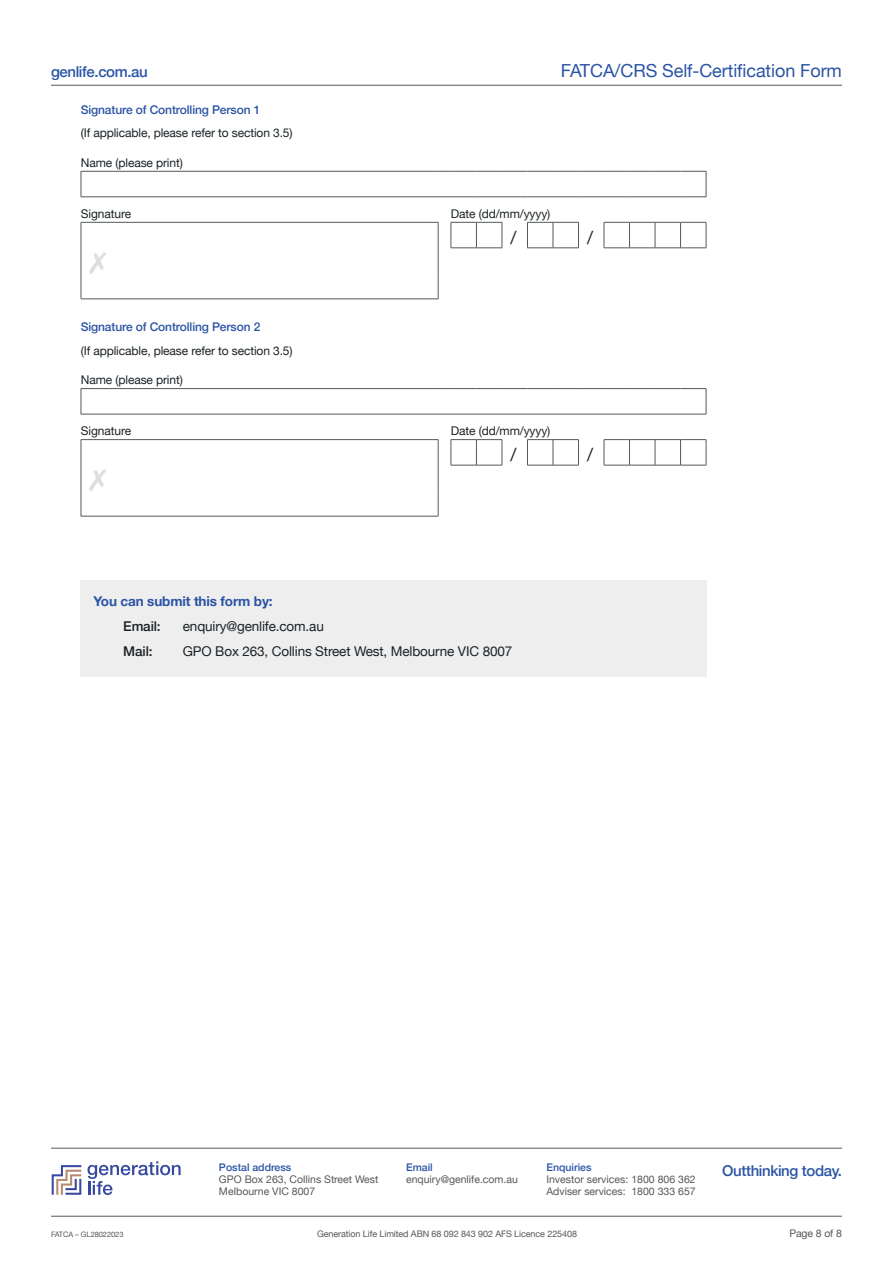
<style>
.page{position:relative;width:893px;height:1263px;background:#fff}
.page>*{position:absolute;margin:0;border:0;box-sizing:border-box;transform-origin:0 0}
.t1{font:18px "Helvetica Neue";letter-spacing:-.005em;color:#2b54a5}
.t2{font:italic 18px "Helvetica Neue";color:#1b2226}
.t3{font:500 15px "Helvetica Neue";letter-spacing:-.025em;color:#2b54a5}
.t4{font:13.5px "Helvetica Neue";letter-spacing:-.01em;color:#1b2226}
.t5{font:700 13.5px "Helvetica Neue";letter-spacing:-.01em;color:#2b54a5}
.t6{font:500 13.5px "Helvetica Neue";letter-spacing:-.01em;color:#1b2226}
.t7{font:12px "Helvetica Neue";letter-spacing:-.01em;color:#1b2226}
.t8{font:500 12px "Helvetica Neue";letter-spacing:-.01em;color:#2b54a5}
.t9{font:10.5px/12px "Helvetica Neue";color:#555859}
.t10{font:500 10.5px "Helvetica Neue";color:#2b54a5}
.t11{font:9px "Helvetica Neue";letter-spacing:-.01em;color:#555859}
.t12{font:7.5px "Helvetica Neue";letter-spacing:-.01em;color:#555859}
</style>
<div class="page">
<hr style="left:51px;top:1216px;width:791px;height:1px;background:#555859">
<hr style="left:81px;top:222px;width:357px;height:1px;background:#555859">
<svg style="left:451px;top:222px;width:52px;height:27px"></svg>
<svg style="left:527px;top:222px;width:52px;height:27px"></svg>
<svg style="left:604px;top:222px;width:103px;height:27px"></svg>
<svg style="left:81px;top:222px;width:1px;height:77px"></svg>
<svg style="left:438px;top:222px;width:1px;height:77px"></svg>
<hr style="left:81px;top:299px;width:357px;height:1px;background:#555859">
<hr style="left:81px;top:171px;width:357px;height:1px;background:#555859">
<svg style="left:81px;top:171px;width:1px;height:26px"></svg>
<hr style="left:81px;top:197px;width:357px;height:1px;background:#555859">
<svg style="left:438px;top:171px;width:269px;height:27px"></svg>
<hr style="left:81px;top:439px;width:357px;height:1px;background:#555859">
<svg style="left:451px;top:439px;width:52px;height:27px"></svg>
<svg style="left:527px;top:439px;width:52px;height:27px"></svg>
<svg style="left:604px;top:439px;width:103px;height:27px"></svg>
<svg style="left:81px;top:440px;width:1px;height:76px"></svg>
<svg style="left:438px;top:440px;width:1px;height:76px"></svg>
<hr style="left:81px;top:516px;width:357px;height:1px;background:#555859">
<hr style="left:81px;top:388px;width:357px;height:1px;background:#555859">
<svg style="left:81px;top:389px;width:1px;height:25px"></svg>
<hr style="left:81px;top:414px;width:357px;height:1px;background:#555859">
<svg style="left:438px;top:388px;width:269px;height:27px"></svg>
<div style="left:81px;top:580px;width:626px;height:97px;background:#eee"></div>
<hr style="left:51px;top:1148px;width:791px;height:1px;background:#555859">
<svg style="left:52px;top:1165px;width:29px;height:30px"></svg>
<svg style="left:87px;top:1161px;width:94px;height:34px"></svg>
<hr style="left:51px;top:85px;width:791px;height:1px;background:#555859">
<p class="t3" style="left:51px;top:59px;width:98px">genlife.com.au</p>
<h1 class="t1" style="left:561px;top:57px;width:283px">FATCA/CRS Self-Certification Form</h1>
<p class="t8" style="left:81px;top:100px;width:181px">Signature of Controlling Person 1</p>
<p class="t7" style="left:81px;top:124px;width:213px">(If applicable, please refer to section 3.5)</p>
<p class="t7" style="left:81px;top:154px;width:103px">Name (please print)</p>
<p class="t7" style="left:81px;top:205px;width:52px">Signature</p>
<p class="t7" style="left:451px;top:205px;width:101px">Date (dd/mm/yyyy)</p>
<h1 class="t2" style="left:511px;top:224px;width:7px">/</h1>
<h1 class="t2" style="left:587px;top:224px;width:7px">/</h1>
<p class="t8" style="left:81px;top:317px;width:181px">Signature of Controlling Person 2</p>
<p class="t7" style="left:81px;top:342px;width:213px">(If applicable, please refer to section 3.5)</p>
<p class="t7" style="left:81px;top:371px;width:103px">Name (please print)</p>
<p class="t7" style="left:81px;top:422px;width:52px">Signature</p>
<p class="t7" style="left:451px;top:422px;width:101px">Date (dd/mm/yyyy)</p>
<h1 class="t2" style="left:511px;top:442px;width:7px">/</h1>
<h1 class="t2" style="left:587px;top:442px;width:7px">/</h1>
<p class="t5" style="left:94px;top:591px;width:181px">You can submit this form by:</p>
<p class="t6" style="left:123px;top:616px;width:39px">Email:</p>
<p class="t4" style="left:183px;top:617px;width:142px">enquiry@genlife.com.au</p>
<p class="t6" style="left:123px;top:641px;width:31px">Mail:</p>
<p class="t4" style="left:183px;top:642px;width:331px">GPO Box 263, Collins Street West, Melbourne VIC 8007</p>
<p class="t10" style="left:219px;top:1159px;width:74px">Postal address</p>
<p class="t9" style="left:219px;top:1174px;width:161px">GPO Box 263, Collins Street West<br>Melbourne VIC 8007</p>
<p class="t10" style="left:406px;top:1159px;width:28px">Email</p>
<p class="t9" style="left:406px;top:1174px;width:113px">enquiry@genlife.com.au</p>
<p class="t10" style="left:546px;top:1159px;width:47px">Enquiries</p>
<p class="t9" style="left:546px;top:1174px;width:151px">Investor services: 1800 806 362<br>Adviser services: 1800 333 657</p>
<p class="t3" style="left:722px;top:1158px;width:121px">Outthinking today.</p>
<p class="t12" style="left:51px;top:1229px;width:74px">FATCA – GL28022023</p>
<p class="t11" style="left:317px;top:1228px;width:261px">Generation Life Limited ABN 68 092 843 902 AFS Licence 225408</p>
<p class="t9" style="left:789px;top:1228px;width:54px">Page 8 of 8</p>
</div>
